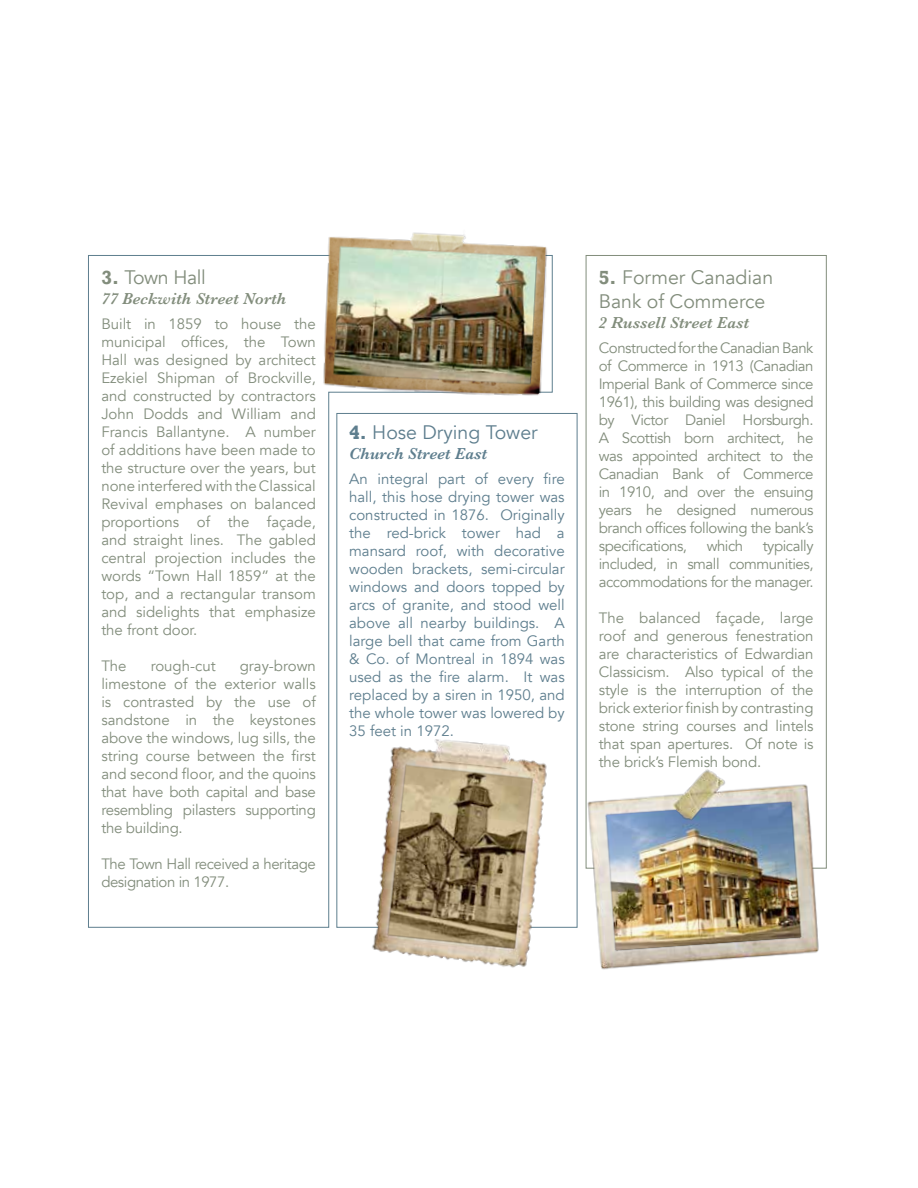
<style>
.page{position:relative;width:918px;height:1188px;background:#fff}
.page>*{position:absolute;margin:0;border:0;box-sizing:border-box;transform-origin:0 0}
.t1{font:19.5px/23.4px "Avenir";color:#828d7c}
.t2{font:19.5px "Avenir";color:#5e7e8e}
.t3{font:19.5px "Avenir";letter-spacing:-.02em;color:#828d7c}
.t4{font:italic 600 16.5px "Baskerville";letter-spacing:.005em;color:#828d7c}
.t5{font:italic 600 16.5px "Baskerville";color:#5e7e8e}
.t6{font:15px/18px "Avenir";letter-spacing:-.02em;color:#828d7c;text-align:justify}
.t7{font:15px/18px "Avenir";color:#5e7e8e;text-align:justify}
.t8{font:15px "Avenir";color:#828d7c}
.s1{font-family:"Rockwell";font-weight:700}
</style>
<div class="page">
<svg style="left:88px;top:255px;width:465px;height:673px"></svg>
<img style="left:315px;top:232px;width:238px;height:173px">
<img style="left:362px;top:716px;width:207px;height:252px">
<img style="left:585px;top:747px;width:242px;height:223px">
<h1 class="t3" style="left:101px;top:266px;width:106px"><span class="s1">3.</span> Town Hall</h1>
<p class="t4" style="left:101px;top:287px;width:187px">77 Beckwith Street North</p>
<p class="t6" style="left:101px;top:315px;width:216px">Built in 1859 to house the municipal offices, the Town Hall was designed by architect Ezekiel Shipman of Brockville, and constructed by contractors John Dodds and William and Francis Ballantyne. A number of additions have been made to the structure over the years, but none interfered with the Classical Revival emphases on balanced proportions of the façade, and straight lines. The gabled central projection includes the words “Town Hall 1859” at the top, and a rectangular transom and sidelights that emphasize the front door.</p>
<p class="t6" style="left:101px;top:657px;width:27px">The</p>
<p class="t8" style="left:151px;top:657px;width:66px">rough-cut</p>
<p class="t6" style="left:101px;top:657px;width:216px;text-indent:138px">gray-brown limestone of the exterior walls is contrasted by the use of sandstone in the keystones above the windows, lug sills, the string course between the first and second floor, and the quoins that have both capital and base resembling pilasters supporting the building.</p>
<p class="t6" style="left:101px;top:855px;width:216px">The Town Hall received a heritage designation in 1977.</p>
<h1 class="t2" style="left:349px;top:421px;width:190px"><span class="s1">4.</span> Hose Drying Tower</h1>
<p class="t5" style="left:349px;top:442px;width:140px">Church Street East</p>
<p class="t7" style="left:349px;top:470px;width:217px">An integral part of every fire hall, this hose drying tower was constructed in 1876. Originally the red-brick tower had a mansard roof, with decorative wooden brackets, semi-circular windows and doors topped by arcs of granite, and stood well above all nearby buildings. A large bell that came from Garth &amp; Co. of Montreal in 1894 was used as the fire alarm. It was replaced by a siren in 1950, and the whole tower was lowered by 35 feet in 1972.</p>
<h1 class="t1" style="left:599px;top:266px;width:176px"><span class="s1">5.</span> Former Canadian<br>Bank of Commerce</h1>
<p class="t4" style="left:599px;top:311px;width:152px">2 Russell Street East</p>
<p class="t6" style="left:599px;top:339px;width:216px">Constructed for the Canadian Bank of Commerce in 1913 (Canadian Imperial Bank of Commerce since 1961), this building was designed by Victor Daniel Horsburgh.<br>A Scottish born architect, he was appointed architect to the Canadian Bank of Commerce in 1910, and over the ensuing years he designed numerous branch offices following the bank’s specifications,</p>
<p class="t6" style="left:599px;top:537px;width:216px;text-indent:164px">typically included, in small communities, accommodations for the manager.</p>
<p class="t6" style="left:599px;top:609px;width:216px">The balanced façade, large roof and generous fenestration are characteristics of Edwardian Classicism. Also typical of the style is the interruption of the brick exterior finish by contrasting stone string courses and lintels that span apertures. Of note is the brick’s Flemish bond.</p>
<p class="t6" style="left:707px;top:537px;width:38px">which</p>
</div>
